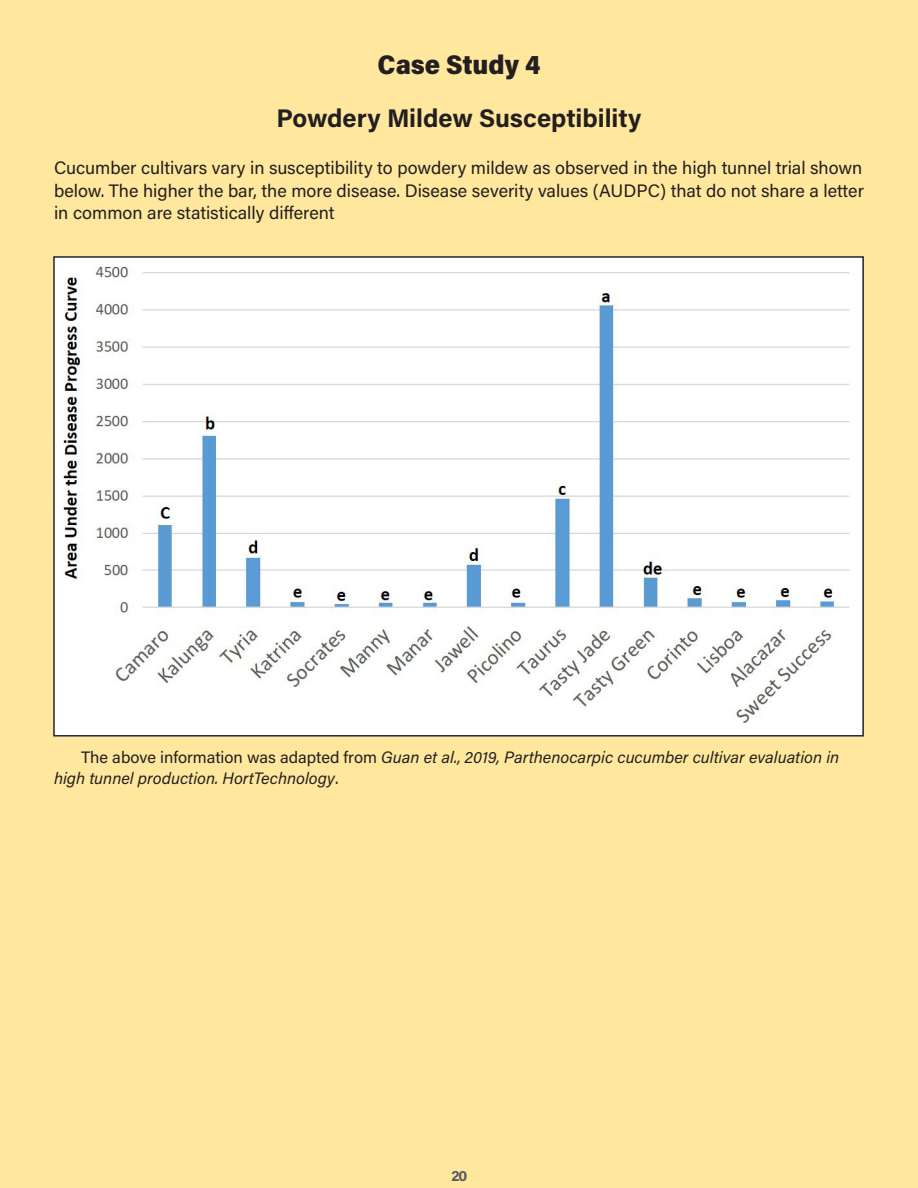
<style>
.page{position:relative;width:918px;height:1188px;background:#ffe79d}
.page>*{position:absolute;margin:0;border:0;box-sizing:border-box;transform-origin:0 0}
.Header_1{font:900 27px "Acumin Pro Semi Cond";color:#231f20}
.Header_2{font:700 25.5px "Acumin Pro";color:#231f20}
.Header_2-2{font:18px/22.5px "Acumin Pro";color:#231f20;text-align:justify}
.Body_Copy{font:italic 16.5px/21px "Acumin Pro";color:#231f20}
.t1{font:700 15px "Acumin Pro";color:#555960}
.s1{font-style:normal}
</style>
<div class="page">
<img style="left:56px;top:259px;width:805px;height:475px">
<p class="Header_1" style="left:378px;top:45px;width:164px">Case Study 4</p>
<p class="Header_2" style="left:277px;top:100px;width:366px">Powdery Mildew Susceptibility</p>
<p class="Header_2-2" style="left:54px;top:156px;width:812px">Cucumber cultivars vary in susceptibility to powdery mildew as observed in the high tunnel trial shown below. The higher the bar, the more disease. Disease severity values (AUDPC) that do not share a letter in common are statistically different</p>
<p class="Body_Copy" style="left:54px;top:746px;width:787px;text-indent:27px"><span class="s1">The above information was adapted from</span> Guan et al., 2019, Parthenocarpic cucumber cultivar evaluation in high tunnel production. HortTechnology<span class="s1">.</span></p>
<p class="t1" style="left:452px;top:1165px;width:17px">20</p>
</div>
